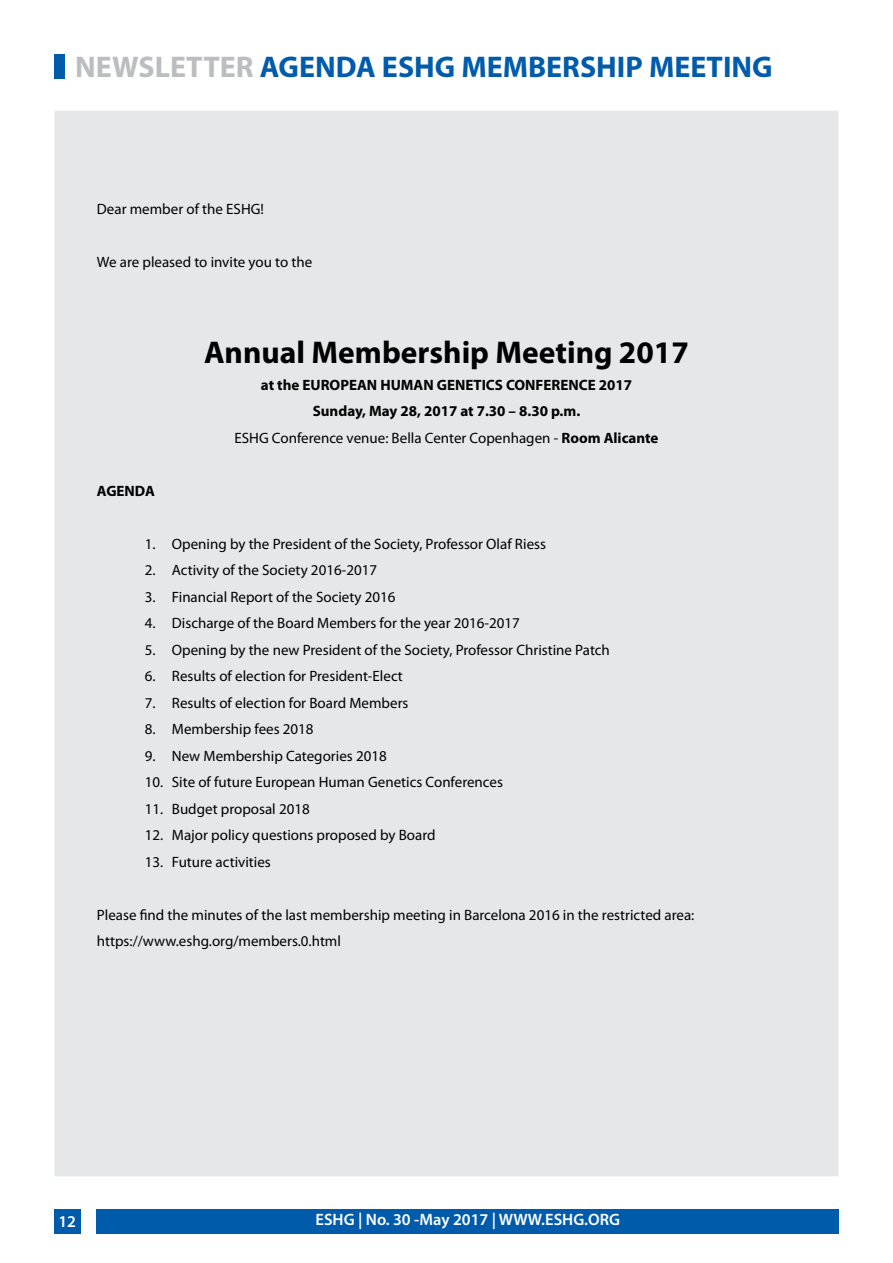
<style>
.page{position:relative;width:893px;height:1263px;background:#fff}
.page>*{position:absolute;margin:0;border:0;box-sizing:border-box;transform-origin:0 0}
.t1{font:700 31.5px "Myriad Pro";color:#000}
.t2{font:700 30px "Myriad Pro";color:#005cab}
.t3{font:600 16.5px "Myriad Pro";color:#fff}
.t4{font:15px/26.5px "Myriad Pro";color:#000}
.t5{font:700 15px/26.5px "Myriad Pro";color:#000;text-align:center}
.s1{color:#bcbdc0}
.s2{font-weight:400}
</style>
<div class="page">
<div style="left:97px;top:1209px;width:742px;height:24px;background:#005cab"></div>
<div style="left:54px;top:1209px;width:27px;height:24px;background:#005cab"></div>
<div style="left:54px;top:54px;width:10px;height:25px;background:#005cab"></div>
<div style="left:54px;top:110px;width:785px;height:1067px;background:#e6e7e8"></div>
<h2 class="t2" style="left:75px;top:47px;width:699px"><span class="s1">NEWSLETTER</span> AGENDA ESHG MEMBERSHIP MEETING</h2>
<p class="t4" style="left:97px;top:196px;width:169px">Dear member of the ESHG!</p>
<p class="t4" style="left:97px;top:249px;width:217px">We are pleased to invite you to the</p>
<p class="t5" style="left:97px;top:477px;width:60px">AGENDA</p>
<h1 class="t1" style="left:204px;top:332px;width:486px">Annual Membership Meeting 2017</h1>
<p class="t5" style="left:234px;top:371px;width:425px">at the EUROPEAN HUMAN GENETICS CONFERENCE 2017<br>Sunday, May 28, 2017 at 7.30 – 8.30 p.m.<br><span class="s2">ESHG Conference venue: Bella Center Copenhagen -</span> Room Alicante</p>
<p class="t4" style="left:145px;top:530px;width:403px">1. Opening by the President of the Society, Professor Olaf Riess</p>
<p class="t4" style="left:145px;top:557px;width:234px">2. Activity of the Society 2016-2017</p>
<p class="t4" style="left:145px;top:583px;width:252px">3. Financial Report of the Society 2016</p>
<p class="t4" style="left:145px;top:610px;width:377px">4. Discharge of the Board Members for the year 2016-2017</p>
<p class="t4" style="left:145px;top:636px;width:467px">5. Opening by the new President of the Society, Professor Christine Patch</p>
<p class="t4" style="left:145px;top:663px;width:259px">6. Results of election for President-Elect</p>
<p class="t4" style="left:145px;top:689px;width:265px">7. Results of election for Board Members</p>
<p class="t4" style="left:145px;top:716px;width:170px">8. Membership fees 2018</p>
<p class="t4" style="left:145px;top:742px;width:243px">9. New Membership Categories 2018</p>
<p class="t4" style="left:145px;top:769px;width:360px">10. Site of future European Human Genetics Conferences</p>
<p class="t4" style="left:145px;top:795px;width:166px">11. Budget proposal 2018</p>
<p class="t4" style="left:145px;top:822px;width:292px">12. Major policy questions proposed by Board</p>
<p class="t4" style="left:145px;top:848px;width:127px">13. Future activities</p>
<p class="t4" style="left:97px;top:901px;width:599px">Please find the minutes of the last membership meeting in Barcelona 2016 in the restricted area: https://www.eshg.org/members.0.html</p>
<p class="t3" style="left:58px;top:1211px;width:19px">12</p>
<p class="t3" style="left:316px;top:1209px;width:306px">ESHG | No. 30 -May 2017 | WWW.ESHG.ORG</p>
</div>
